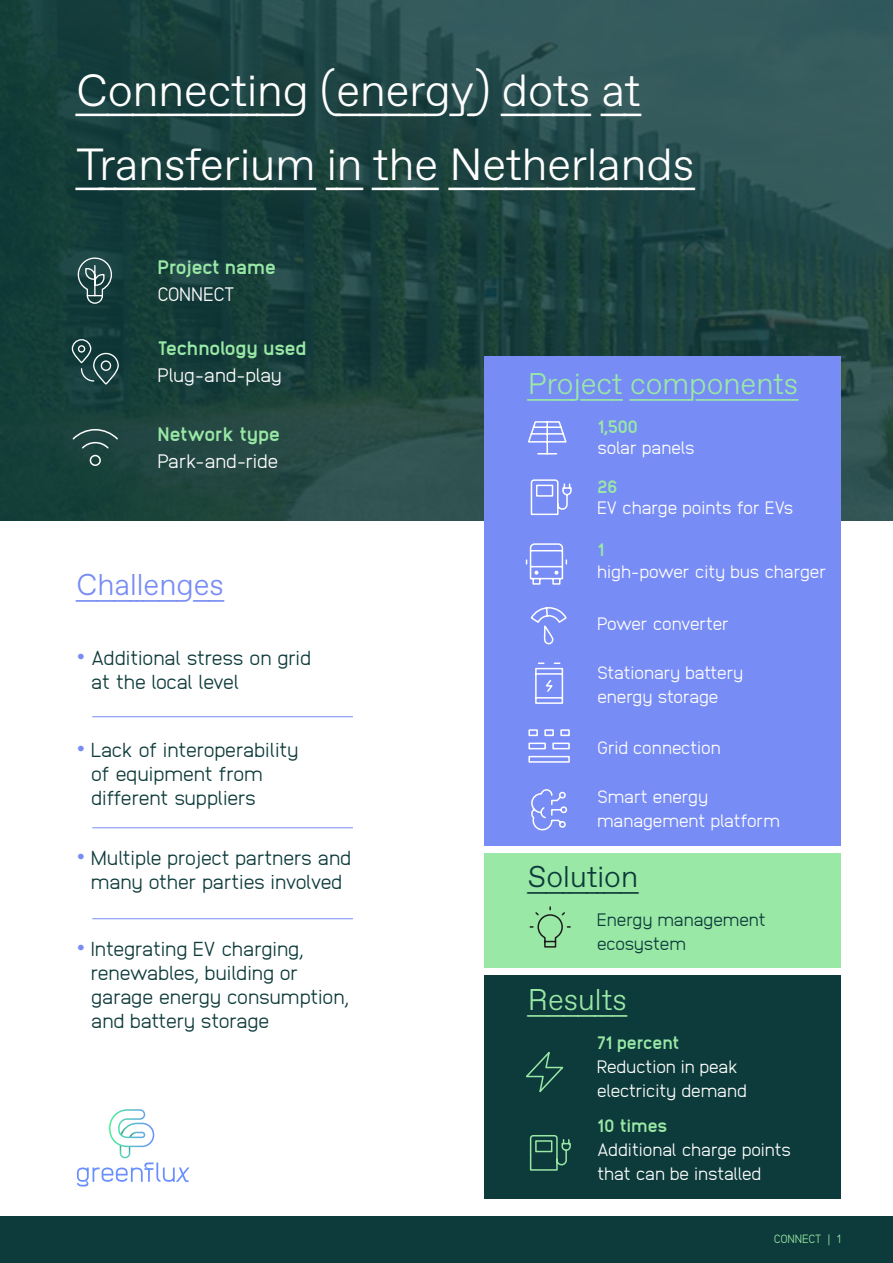
<style>
.page{position:relative;width:893px;height:1263px;background:#fff}
.page>*{position:absolute;margin:0;border:0;box-sizing:border-box;transform-origin:0 0}
.t1{font:300 45px/73.5px "ABC Favorit Lining";color:#fff}
.t2{font:300 30px "ABC Favorit Lining";color:#99e8a6}
.t3{font:300 30px "ABC Favorit Lining";color:#788cf5}
.t4{font:300 30px "ABC Favorit Lining";color:#0d3a3a}
.t5{font:300 20.25px/24px "Anodina";letter-spacing:-.03em;color:#0d3a3a}
.t6{font:800 19.5px "Anodina";letter-spacing:-.03em;color:#99e8a6}
.t7{font:300 19.5px "Anodina";letter-spacing:-.025em;color:#fff}
.t8{font:300 18px/24px "Anodina";letter-spacing:-.03em;color:#fff}
.t9{font:300 18px/24px "Anodina";letter-spacing:-.03em;color:#0d3a3a}
.t10{font:300 18px "Anodina";letter-spacing:-.05em;color:#fff}
.t11{font:800 18px "Anodina";letter-spacing:-.03em;color:#99e8a6}
.t12{font:300 18px "Anodina";letter-spacing:-.06em;color:#fff}
.t13{font:800 18px "Anodina";letter-spacing:-.05em;color:#99e8a6}
.t14{font:300 12px "Anodina";letter-spacing:-.025em;color:#99e8a6}
.s1{font-size:24.3px;color:#788cf5}
</style>
<div class="page">
<div style="left:485px;top:853px;width:356px;height:114px;background:#99e8a6"></div>
<svg style="left:529px;top:906px;width:42px;height:42px"></svg>
<img style="left:0;top:0;width:893px;height:521px">
<div style="left:485px;top:357px;width:356px;height:489px;background:#788cf5"></div>
<div style="left:0;top:1216px;width:893px;height:47px;background:#0d3a3a"></div>
<hr style="left:92px;top:716px;width:261px;height:1px;background:#788cf5">
<hr style="left:92px;top:827px;width:261px;height:1px;background:#788cf5">
<hr style="left:92px;top:918px;width:261px;height:1px;background:#788cf5">
<svg style="left:71px;top:338px;width:48px;height:47px;background:#305353"></svg>
<svg style="left:71px;top:428px;width:48px;height:39px;background:#2f534e"></svg>
<svg style="left:77px;top:1109px;width:112px;height:77px"></svg>
<div style="left:485px;top:975px;width:356px;height:224px;background:#0d3a3a"></div>
<svg style="left:531px;top:789px;width:37px;height:42px"></svg>
<svg style="left:528px;top:421px;width:39px;height:34px"></svg>
<svg style="left:526px;top:543px;width:41px;height:42px"></svg>
<svg style="left:530px;top:479px;width:42px;height:37px"></svg>
<svg style="left:530px;top:607px;width:37px;height:38px"></svg>
<svg style="left:535px;top:662px;width:29px;height:42px"></svg>
<svg style="left:528px;top:729px;width:42px;height:34px"></svg>
<svg style="left:529px;top:1135px;width:42px;height:36px"></svg>
<svg style="left:526px;top:1052px;width:38px;height:41px"></svg>
<svg style="left:76px;top:257px;width:37px;height:47px;background:#3f6060"></svg>
<h1 class="t1" style="left:77px;top:56px;width:619px">Connecting (energy) dots at<br>Transferium in the Netherlands</h1>
<p class="t6" style="left:157px;top:253px;width:120px">Project name</p>
<p class="t7" style="left:157px;top:280px;width:79px">CONNECT</p>
<p class="t6" style="left:157px;top:334px;width:151px">Technology used</p>
<p class="t7" style="left:157px;top:361px;width:126px">Plug-and-play</p>
<p class="t6" style="left:157px;top:420px;width:124px">Network type</p>
<p class="t7" style="left:157px;top:447px;width:123px">Park-and-ride</p>
<h2 class="t3" style="left:77px;top:567px;width:149px">Challenges</h2>
<p class="t5" style="left:91px;top:645px;width:222px;text-indent:-14px"><span class="s1">•</span> Additional stress on grid at the local level</p>
<p class="t5" style="left:91px;top:737px;width:209px;text-indent:-14px"><span class="s1">•</span> Lack of interoperability of equipment from different suppliers</p>
<p class="t5" style="left:77px;top:845px;width:276px;text-align:center"><span class="s1">•</span> Multiple project partners and many other parties involved</p>
<p class="t5" style="left:91px;top:936px;width:260px;text-indent:-14px"><span class="s1">•</span> Integrating EV charging, renewables, building or garage energy consumption, and battery storage</p>
<h2 class="t2" style="left:528px;top:367px;width:272px">Project components</h2>
<p class="t11" style="left:597px;top:414px;width:43px">1,500</p>
<p class="t8" style="left:597px;top:435px;width:99px">solar panels</p>
<p class="t11" style="left:597px;top:473px;width:22px">26</p>
<p class="t10" style="left:597px;top:494px;width:198px">EV charge points for EVs</p>
<p class="t11" style="left:597px;top:537px;width:9px">1</p>
<p class="t8" style="left:597px;top:558px;width:231px">high-power city bus charger</p>
<p class="t12" style="left:597px;top:611px;width:134px">Power converter</p>
<p class="t8" style="left:597px;top:660px;width:148px">Stationary battery energy storage</p>
<p class="t8" style="left:597px;top:735px;width:125px">Grid connection</p>
<p class="t8" style="left:597px;top:784px;width:185px">Smart energy management platform</p>
<h2 class="t4" style="left:528px;top:860px;width:112px">Solution</h2>
<p class="t9" style="left:597px;top:907px;width:171px">Energy management ecosystem</p>
<h2 class="t2" style="left:528px;top:982px;width:100px">Results</h2>
<p class="t13" style="left:597px;top:1029px;width:84px">71 percent</p>
<p class="t8" style="left:597px;top:1053px;width:152px">Reduction in peak electricity demand</p>
<p class="t11" style="left:597px;top:1112px;width:72px">10 times</p>
<p class="t8" style="left:597px;top:1137px;width:196px">Additional charge points that can be installed</p>
<p class="t14" style="left:774px;top:1230px;width:69px">CONNECT | 1</p>
</div>
